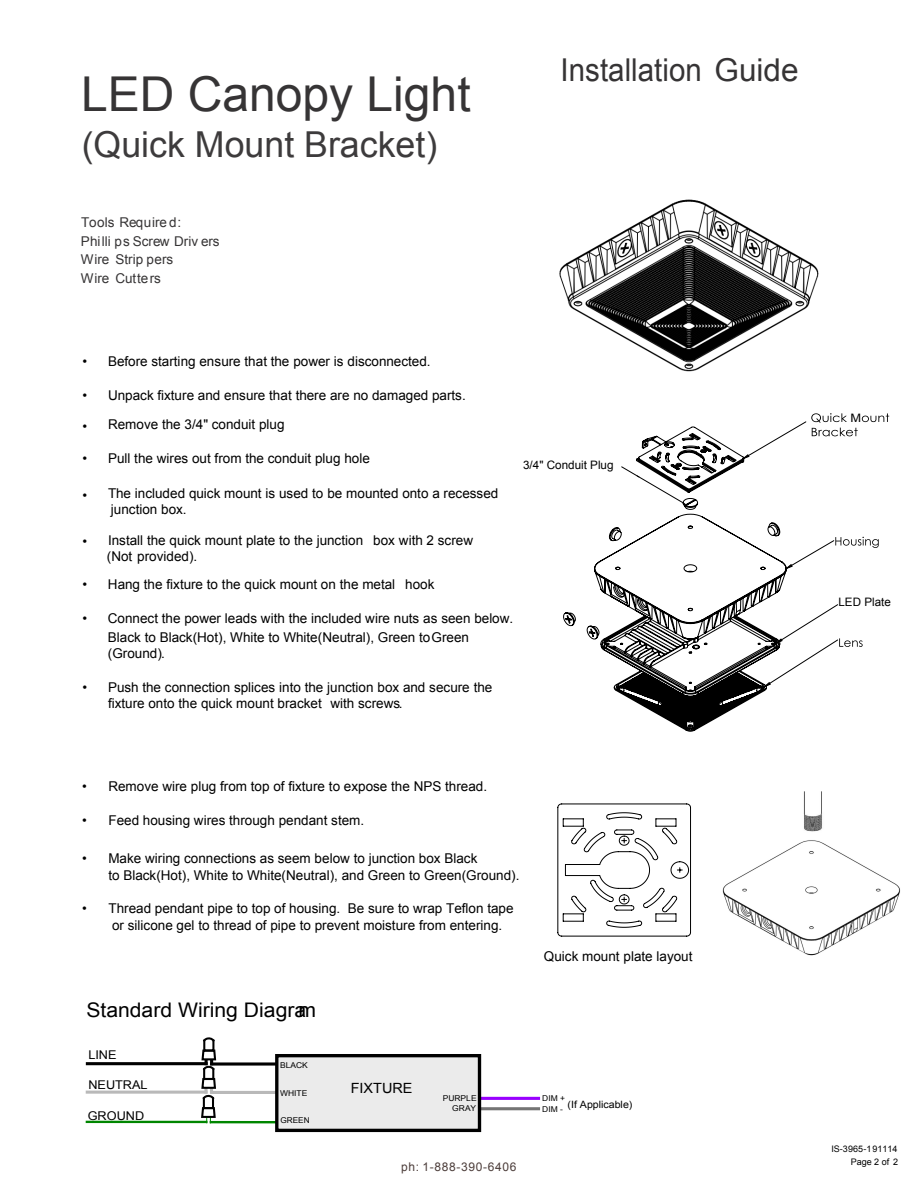
<style>
.page{position:relative;width:918px;height:1188px;background:#fff}
.page>*{position:absolute;margin:0;border:0;box-sizing:border-box;transform-origin:0 0}
.t1{font:48px "Arial";color:#363435}
.t2{font:35.7px "Arial";color:#3d3b3c}
.t3{font:31.5px "Arial";color:#363435;scale:.94 1}
.t4{font:20.1px "Arial";color:#000;scale:1.05 1}
.t5{font:14.1px "Arial";color:#000}
.t6{font:13.5px/16.6px "Arial";color:#000}
.t7{font:13.5px/18.5px "Arial";color:#363435}
.t8{font:12px "Arial";color:#000;scale:1.05 1}
.t9{font:12px "Arial";letter-spacing:.055em;color:#4c3d3a}
.t10{font:11.7px "Arial";color:#000}
.t11{font:11.7px "Arial";color:#000;scale:1.1 1}
.t12{font:10.05px "Arial";color:#000;scale:1.05 1}
.t13{font:9px/12.6px "Arial";color:#000;text-align:right}
.t14{font:8.1px/11.2px "Arial";color:#000;scale:1.05 1}
.t15{font:8.1px "Arial";color:#000}
</style>
<div class="page">
<svg style="left:558px;top:804px;width:133px;height:132px"></svg>
<hr style="left:480px;top:1107px;width:59px;height:3px;background:#747474">
<hr style="left:480px;top:1097px;width:59px;height:3px;background:#90f">
<hr style="left:212px;top:1091px;width:63px;height:3px;background:#b9b9b9">
<hr style="left:87px;top:1121px;width:119px;height:2px;background:#008600">
<hr style="left:211px;top:1121px;width:65px;height:2px;background:#008600">
<div style="left:277px;top:1056px;width:203px;height:73px;background:#ebebeb"></div>
<div style="left:275px;top:1054px;width:206px;height:78px;border:3px solid #000"></div>
<hr style="left:87px;top:1091px;width:119px;height:3px;background:#b9b9b9">
<svg style="left:217px;top:1062px;width:58px;height:4px"></svg>
<hr style="left:87px;top:1062px;width:119px;height:3px;background:#000">
<svg style="left:200px;top:1038px;width:17px;height:85px"></svg>
<svg style="left:563px;top:426px;width:204px;height:306px"></svg>
<svg style="left:743px;top:413px;width:146px;height:274px"></svg>
<img style="left:559px;top:199px;width:260px;height:173px">
<svg style="left:621px;top:466px;width:64px;height:38px"></svg>
<img style="left:722px;top:791px;width:179px;height:165px">
<h1 class="t1" style="left:81px;top:62px;width:391px">LED Canopy Light</h1>
<h2 class="t2" style="left:82px;top:121px;width:357px">(Quick Mount Bracket)</h2>
<p class="t7" style="left:81px;top:214px;width:140px">Tools Require d:<br>Philli ps Screw Driv ers<br>Wire Strip pers<br>Wire Cutters</p>
<h3 class="t3" style="left:561px;top:49px;width:255px">Installation Guide</h3>
<p class="t6" style="left:82px;top:353px;width:6px">•</p>
<p class="t6" style="left:82px;top:387px;width:6px">•</p>
<p class="t6" style="left:108px;top:353px;width:324px">Before starting ensure that the power is disconnected.</p>
<p class="t6" style="left:108px;top:387px;width:359px">Unpack fixture and ensure that there are no damaged parts.</p>
<p class="t6" style="left:82px;top:418px;width:6px">•</p>
<p class="t6" style="left:82px;top:450px;width:6px">•</p>
<p class="t6" style="left:108px;top:416px;width:178px">Remove the 3/4" conduit plug</p>
<p class="t6" style="left:108px;top:450px;width:263px">Pull the wires out from the conduit plug hole</p>
<p class="t10" style="left:523px;top:457px;width:92px">3/4" Conduit Plug</p>
<p class="t6" style="left:82px;top:487px;width:6px">•</p>
<p class="t6" style="left:108px;top:486px;width:392px;line-height:15.9px">The included quick mount is used to be mounted onto a recessed junction box.</p>
<p class="t6" style="left:82px;top:533px;width:6px">•</p>
<p class="t6" style="left:107px;top:532px;width:368px;line-height:15.8px">Install the quick mount plate to the junction box with 2 screw (Not provided).</p>
<p class="t6" style="left:82px;top:576px;width:6px">•</p>
<p class="t6" style="left:82px;top:611px;width:6px">•</p>
<p class="t6" style="left:108px;top:576px;width:328px">Hang the fixture to the quick mount on the metal hook</p>
<p class="t6" style="left:108px;top:610px;width:407px;line-height:18.6px">Connect the power leads with the included wire nuts as seen below.<br>Black to Black(Hot), White to White(Neutral), Green to Green</p>
<p class="t6" style="left:108px;top:645px;width:58px">(Ground).</p>
<p class="t6" style="left:82px;top:679px;width:6px">•</p>
<p class="t6" style="left:108px;top:680px;width:386px;line-height:16px">Push the connection splices into the junction box and secure the fixture onto the quick mount bracket with screws.</p>
<p class="t6" style="left:82px;top:779px;width:407px">• Remove wire plug from top of fixture to expose the NPS thread.</p>
<p class="t6" style="left:82px;top:812px;width:284px">• Feed housing wires through pendant stem.</p>
<p class="t6" style="left:108px;top:851px;width:413px;text-indent:-26px">• Make wiring connections as seem below to junction box Black<br>to Black(Hot), White to White(Neutral), and Green to Green(Ground).</p>
<p class="t6" style="left:112px;top:900px;width:403px;text-indent:-30px">• Thread pendant pipe to top of housing. Be sure to wrap Teflon tape or silicone gel to thread of pipe to prevent moisture from entering.</p>
<h3 class="t4" style="left:86px;top:997px;width:220px">Standard Wiring Diagram</h3>
<p class="t8" style="left:88px;top:1046px;width:28px">LINE</p>
<p class="t8" style="left:88px;top:1077px;width:58px">NEUTRAL</p>
<p class="t8" style="left:88px;top:1108px;width:55px">GROUND</p>
<p class="t14" style="left:280px;top:1060px;width:28px">BLACK</p>
<p class="t14" style="left:280px;top:1087px;width:27px">WHITE</p>
<p class="t15" style="left:280px;top:1115px;width:31px">GREEN</p>
<p class="t5" style="left:351px;top:1079px;width:63px">FIXTURE</p>
<p class="t14" style="left:443px;top:1093px;width:34px">PURPLE</p>
<p class="t14" style="left:452px;top:1103px;width:24px">GRAY</p>
<p class="t9" style="left:401px;top:1158px;width:117px">ph: 1-888-390-6406</p>
<p class="t6" style="left:544px;top:948px;width:150px">Quick mount plate layout</p>
<p class="t14" style="left:542px;top:1093px;width:23px">DIM +<br>DIM -</p>
<p class="t12" style="left:568px;top:1097px;width:63px">(If Applicable)</p>
<p class="t11" style="left:850px;top:410px;width:11px">M</p>
<p class="t10" style="left:838px;top:594px;width:54px">LED Plate</p>
<p class="t13" style="left:831px;top:1143px;width:68px">IS-3965-191114<br>Page 2 of 2</p>
</div>
